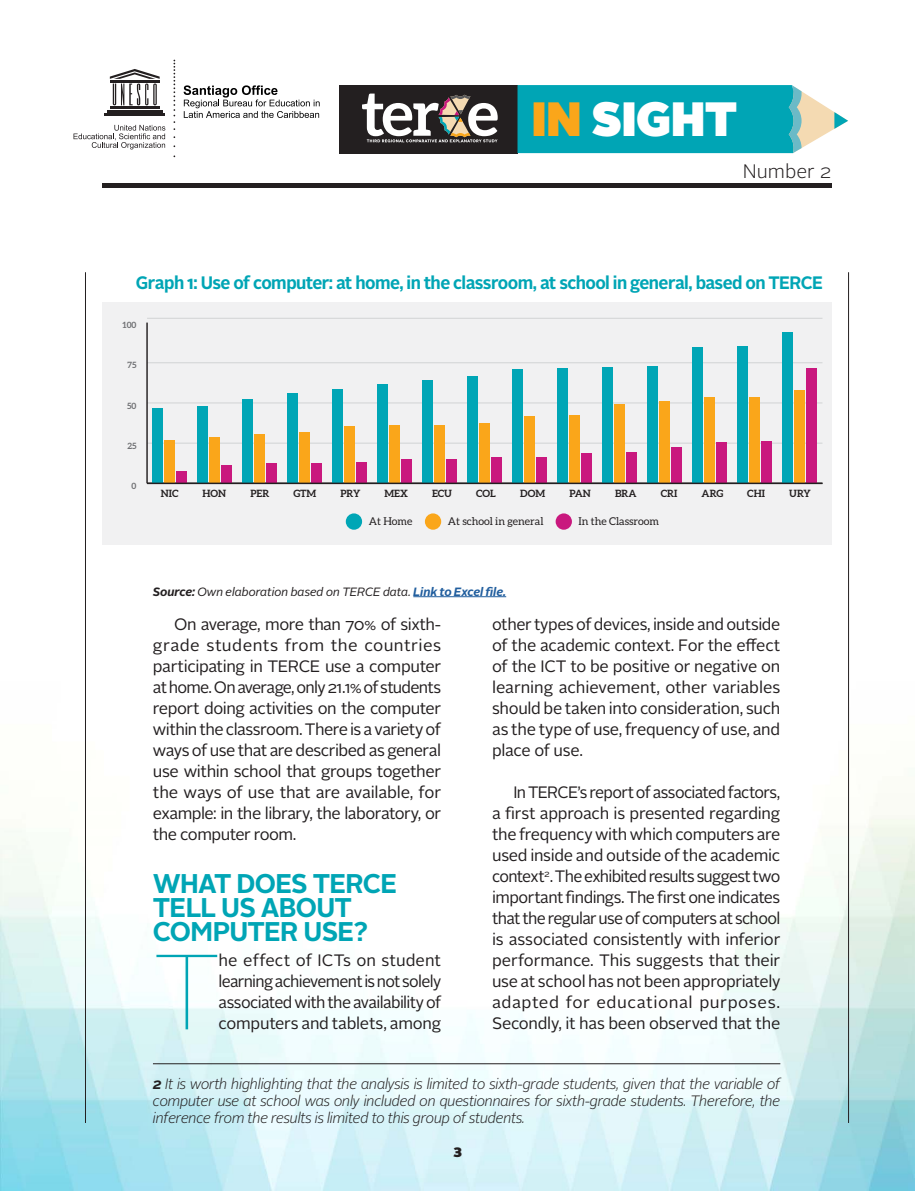
<style>
.page{position:relative;width:915px;height:1191px;background:#fff}
.page>*{position:absolute;margin:0;border:0;box-sizing:border-box;transform-origin:0 0}
.t1{font:100 106.5px "Alright Sans";color:#00a5b5}
.t2{font:900 48px "Alright Sans";letter-spacing:-.015em;color:#fff}
.t3{font:700 27px/23.7px "Alright Sans";letter-spacing:-.03em;color:#00a5b5}
.t4{font:300 19.5px "Alright Sans";color:#231f20}
.t5{font:700 18px "Alright Sans";letter-spacing:-.035em;color:#00a5b5;scale:.95 1}
.t6{font:16.5px/21px "Alright Sans";letter-spacing:-.02em;color:#231f20;text-align:justify}
.t7{font:italic 300 15px/17px "Alright Sans";letter-spacing:-.03em;color:#231f20;text-align:justify}
.t8{font:900 13.5px "Alright Sans";color:#231f20}
.t9{font:italic 12px "Alright Sans";letter-spacing:-.015em;color:#231f20}
.t10{font:10.8px "Aleo";color:#231f20}
.t11{font:700 10.05px "Aleo";color:#231f20}
.t12{font:700 8.55px "Aleo";color:#6d6e71}
.s1{color:#faa61a}
.s2{font-weight:700}
.s3{font-weight:700;color:#215e9e}
</style>
<div class="page">
<img style="left:0;top:510px;width:914px;height:681px">
<hr style="left:102px;top:183px;width:729px;height:4px;background:#231f20">
<hr style="left:85px;top:272px;width:1px;height:851px;background:#231f20">
<hr style="left:847px;top:272px;width:1px;height:851px;background:#231f20">
<div style="left:102px;top:302px;width:729px;height:242px;background:#f1f1f2"></div>
<div style="left:555px;top:513px;width:16px;height:17px;background:#c9187e;border-radius:50%"></div>
<div style="left:425px;top:513px;width:16px;height:17px;background:#faa61a;border-radius:50%"></div>
<div style="left:345px;top:513px;width:17px;height:17px;background:#00a6b6;border-radius:50%"></div>
<hr style="left:147px;top:443px;width:675px;height:1px;background:#d1d3d4">
<hr style="left:147px;top:403px;width:675px;height:1px;background:#d1d3d4">
<hr style="left:147px;top:362px;width:675px;height:1px;background:#d1d3d4">
<hr style="left:147px;top:318px;width:675px;height:1px;background:#d1d3d4">
<hr style="left:146px;top:322px;width:2px;height:161px;background:#231f20">
<div style="left:176px;top:471px;width:11px;height:12px;background:#c9187e"></div>
<div style="left:221px;top:465px;width:11px;height:18px;background:#c9187e"></div>
<div style="left:266px;top:463px;width:11px;height:20px;background:#c9187e"></div>
<div style="left:311px;top:463px;width:11px;height:20px;background:#c9187e"></div>
<div style="left:356px;top:462px;width:11px;height:21px;background:#c9187e"></div>
<div style="left:401px;top:459px;width:11px;height:24px;background:#c9187e"></div>
<div style="left:446px;top:459px;width:11px;height:24px;background:#c9187e"></div>
<div style="left:491px;top:457px;width:11px;height:26px;background:#c9187e"></div>
<div style="left:536px;top:457px;width:11px;height:26px;background:#c9187e"></div>
<div style="left:581px;top:453px;width:11px;height:30px;background:#c9187e"></div>
<div style="left:626px;top:452px;width:11px;height:31px;background:#c9187e"></div>
<div style="left:671px;top:447px;width:11px;height:36px;background:#c9187e"></div>
<div style="left:716px;top:442px;width:11px;height:41px;background:#c9187e"></div>
<div style="left:761px;top:441px;width:11px;height:42px;background:#c9187e"></div>
<div style="left:806px;top:368px;width:11px;height:115px;background:#c9187e"></div>
<div style="left:164px;top:440px;width:11px;height:43px;background:#faa61a"></div>
<div style="left:209px;top:437px;width:11px;height:46px;background:#faa61a"></div>
<div style="left:254px;top:434px;width:11px;height:49px;background:#faa61a"></div>
<div style="left:299px;top:432px;width:11px;height:51px;background:#faa61a"></div>
<div style="left:344px;top:426px;width:11px;height:57px;background:#faa61a"></div>
<div style="left:389px;top:425px;width:11px;height:58px;background:#faa61a"></div>
<div style="left:434px;top:425px;width:11px;height:58px;background:#faa61a"></div>
<div style="left:479px;top:423px;width:11px;height:60px;background:#faa61a"></div>
<div style="left:524px;top:416px;width:11px;height:67px;background:#faa61a"></div>
<div style="left:569px;top:415px;width:11px;height:68px;background:#faa61a"></div>
<div style="left:614px;top:404px;width:11px;height:79px;background:#faa61a"></div>
<div style="left:659px;top:401px;width:11px;height:82px;background:#faa61a"></div>
<div style="left:704px;top:397px;width:11px;height:86px;background:#faa61a"></div>
<div style="left:749px;top:397px;width:11px;height:86px;background:#faa61a"></div>
<div style="left:794px;top:390px;width:11px;height:93px;background:#faa61a"></div>
<div style="left:152px;top:408px;width:11px;height:75px;background:#00a6b6"></div>
<div style="left:197px;top:406px;width:11px;height:77px;background:#00a6b6"></div>
<div style="left:242px;top:399px;width:11px;height:84px;background:#00a6b6"></div>
<div style="left:287px;top:393px;width:11px;height:90px;background:#00a6b6"></div>
<div style="left:332px;top:389px;width:11px;height:94px;background:#00a6b6"></div>
<div style="left:377px;top:384px;width:11px;height:99px;background:#00a6b6"></div>
<div style="left:422px;top:380px;width:11px;height:103px;background:#00a6b6"></div>
<div style="left:467px;top:376px;width:11px;height:107px;background:#00a6b6"></div>
<div style="left:512px;top:369px;width:11px;height:114px;background:#00a6b6"></div>
<div style="left:557px;top:368px;width:11px;height:115px;background:#00a6b6"></div>
<div style="left:602px;top:367px;width:11px;height:116px;background:#00a6b6"></div>
<div style="left:647px;top:366px;width:11px;height:117px;background:#00a6b6"></div>
<div style="left:692px;top:347px;width:11px;height:136px;background:#00a6b6"></div>
<div style="left:737px;top:346px;width:11px;height:137px;background:#00a6b6"></div>
<div style="left:782px;top:332px;width:11px;height:151px;background:#00a6b6"></div>
<hr style="left:147px;top:482px;width:675px;height:2px;background:#231f20">
<hr style="left:413px;top:596px;width:93px;height:1px;background:#215e9e">
<hr style="left:153px;top:1063px;width:627px;height:1px;background:#231f20">
<svg style="left:173px;top:60px;width:2px;height:70px"></svg>
<hr style="left:110px;top:106px;width:50px;height:3px;background:#231f20">
<hr style="left:107px;top:110px;width:55px;height:2px;background:#231f20">
<hr style="left:104px;top:114px;width:61px;height:2px;background:#231f20">
<svg style="left:110px;top:69px;width:50px;height:36px"></svg>
<svg style="left:183px;top:85px;width:136px;height:33px"></svg>
<svg style="left:73px;top:125px;width:92px;height:24px"></svg>
<div style="left:339px;top:85px;width:178px;height:68px;background:#231f20"></div>
<svg style="left:517px;top:85px;width:330px;height:68px;background:#24aeb9"></svg>
<svg style="left:362px;top:94px;width:135px;height:48px"></svg>
<h2 class="t2" style="left:531px;top:84px;width:207px"><span class="s1">IN</span> SIGHT</h2>
<p class="t4" style="left:742px;top:158px;width:90px">Number 2</p>
<p class="t5" style="left:136px;top:270px;width:724px">Graph 1: Use of computer: at home, in the classroom, at school in general, based on TERCE</p>
<p class="t12" style="left:122px;top:320px;width:15px">100</p>
<p class="t12" style="left:127px;top:360px;width:11px">75</p>
<p class="t12" style="left:127px;top:400px;width:11px">50</p>
<p class="t12" style="left:127px;top:441px;width:11px">25</p>
<p class="t12" style="left:131px;top:481px;width:6px">0</p>
<p class="t11" style="left:161px;top:488px;width:19px">NIC</p>
<p class="t11" style="left:202px;top:488px;width:25px">HON</p>
<p class="t11" style="left:250px;top:488px;width:20px">PER</p>
<p class="t11" style="left:293px;top:488px;width:24px">GTM</p>
<p class="t11" style="left:340px;top:488px;width:21px">PRY</p>
<p class="t11" style="left:384px;top:488px;width:25px">MEX</p>
<p class="t11" style="left:432px;top:488px;width:22px">ECU</p>
<p class="t11" style="left:476px;top:488px;width:21px">COL</p>
<p class="t11" style="left:520px;top:488px;width:27px">DOM</p>
<p class="t11" style="left:569px;top:488px;width:23px">PAN</p>
<p class="t11" style="left:615px;top:488px;width:23px">BRA</p>
<p class="t11" style="left:660px;top:488px;width:18px">CRI</p>
<p class="t11" style="left:701px;top:488px;width:23px">ARG</p>
<p class="t11" style="left:747px;top:488px;width:19px">CHI</p>
<p class="t11" style="left:788px;top:488px;width:23px">URY</p>
<p class="t10" style="left:368px;top:515px;width:45px">At Home</p>
<p class="t10" style="left:447px;top:515px;width:97px">At school in general</p>
<p class="t10" style="left:578px;top:515px;width:82px">In the Classroom</p>
<p class="t9" style="left:153px;top:583px;width:354px"><span class="s2">Source:</span> Own elaboration based on TERCE data. <span class="s3">Link to Excel file.</span></p>
<p class="t6" style="left:153px;top:614px;width:290px;text-indent:21px">On average, more than 70% of sixth&shy;grade students from the countries participating in TERCE use a computer at home. On average, only 21.1% of students report doing activities on the computer within the classroom. There is a variety of ways of use that are described as general use within school that groups together the ways of use that are available, for example: in the library, the laboratory, or the computer room.</p>
<h3 class="t3" style="left:153px;top:872px;width:245px">WHAT DOES TERCE<br>TELL US ABOUT<br>COMPUTER USE?</h3>
<h1 class="t1" style="left:153px;top:919px;width:69px">T</h1>
<p class="t6" style="left:218px;top:950px;width:224px">he effect of ICTs on student learning achievement is not solely associated with the availability of computers and tablets, among</p>
<p class="t6" style="left:492px;top:614px;width:290px">other types of devices, inside and outside of the academic context. For the effect of the ICT to be positive or negative on learning achievement, other variables should be taken into consideration, such as the type of use, frequency of use, and place of use.</p>
<p class="t6" style="left:492px;top:782px;width:290px;text-indent:21px">In TERCE’s report of associated factors, a first approach is presented regarding the frequency with which computers are used inside and outside of the academic context<sup>2</sup>. The exhibited results suggest two important findings. The first one indicates that the regular use of computers at school is associated consistently with inferior performance. This suggests that their use at school has not been appropriately adapted for educational purposes.<br>Secondly, it has been observed that the</p>
<p class="t7" style="left:153px;top:1075px;width:628px"><span class="s2">2</span> It is worth highlighting that the analysis is limited to sixth-grade students, given that the variable of computer use at school was only included on questionnaires for sixth-grade students. Therefore, the inference from the results is limited to this group of students.</p>
<p class="t8" style="left:453px;top:1142px;width:10px">3</p>
</div>
